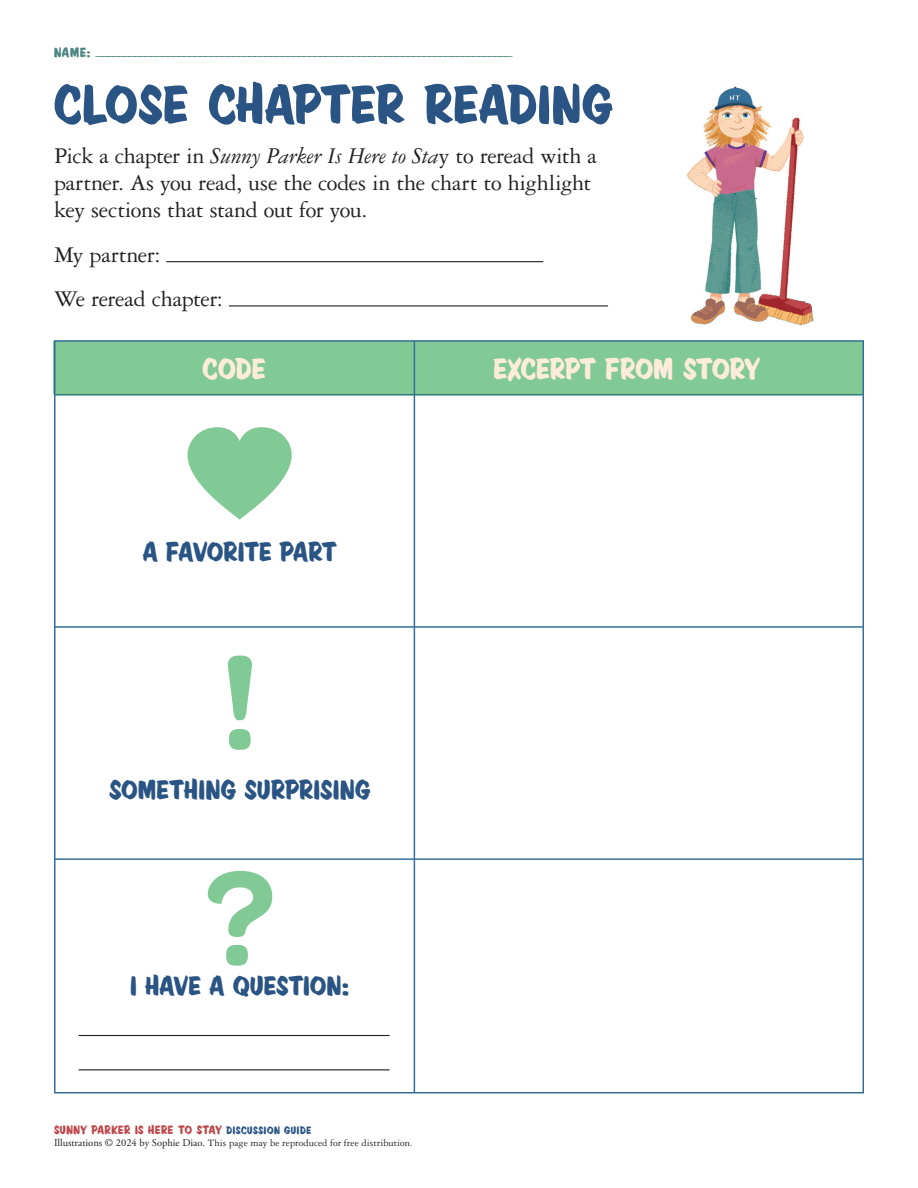
<style>
.page{position:relative;width:918px;height:1188px;background:#fff}
.page>*{position:absolute;margin:0;border:0;box-sizing:border-box;transform-origin:0 0}
.NewMainHead{font:600 142.2px "Omnes";color:#81c995}
.NewMainHead-2{font:116.25px "Love Romance";color:#81c995}
.NewMainHead-3{font:60px "Sign Painter House Showcard";letter-spacing:.015em;color:#2a5484}
.chartHead{font:33px "Sign Painter House Showcard";color:#feecdb}
.Code_titles{font:30px "Sign Painter House Showcard";letter-spacing:.015em;color:#2a5484}
.Instructions{font:24px/27px "Garamond 3 LT Std";letter-spacing:-.015em;color:#231f20}
.t1{font:700 condensed 15px "Univers LT Std";color:#4c8480}
.t2{font:13.5px "Sign Painter House Showcard";letter-spacing:.035em;color:#bd474a}
.t3{font:10.5px "Garamond 3 LT Std";letter-spacing:.005em;color:#231f20}
.s1{font-family:"Sign Painter House Showcard";font-weight:400;font-stretch:normal}
.s2{font-style:italic}
.s3{font-size:12px;color:#2a5484}
.s4{font-family:"Adobe Garamond Pro"}
</style>
<div class="page">
<div style="left:53px;top:342px;width:809px;height:52px;background:#81c995"></div>
<hr style="left:414px;top:341px;width:1px;height:751px;background:#336e9c">
<hr style="left:55px;top:394px;width:808px;height:2px;background:#2a7c77">
<hr style="left:55px;top:626px;width:808px;height:2px;background:#336e9c">
<hr style="left:55px;top:858px;width:808px;height:2px;background:#336e9c">
<hr style="left:166px;top:261px;width:377px;height:1px;background:#231f20">
<hr style="left:229px;top:305px;width:379px;height:1px;background:#231f20">
<hr style="left:79px;top:1035px;width:311px;height:1px;background:#231f20">
<hr style="left:79px;top:1069px;width:311px;height:1px;background:#231f20">
<img style="left:669px;top:86px;width:159px;height:256px">
<p class="t1" style="left:54px;top:41px;width:460px"><span class="s1">N A M E :</span> ____________________________________________________________________________</p>
<p class="NewMainHead-3" style="left:54px;top:70px;width:560px">CLOSE CHAPTER READING</p>
<p class="Instructions" style="left:54px;top:143px;width:544px">Pick a chapter in <span class="s2">Sunny Parker Is Here to Sta</span>y to reread with a partner. As you read, use the codes in the chart to highlight key sections that stand out for you.</p>
<p class="Instructions" style="left:54px;top:242px;width:108px">My partner:</p>
<p class="Instructions" style="left:54px;top:286px;width:170px">We reread chapter:</p>
<p class="chartHead" style="left:202px;top:350px;width:65px">CODE</p>
<p class="chartHead" style="left:494px;top:350px;width:268px">EXCERPT FROM STORY</p>
<p class="NewMainHead-2" style="left:182px;top:414px;width:117px">b</p>
<p class="Code_titles" style="left:143px;top:534px;width:196px">A FAVORITE PART</p>
<p class="NewMainHead" style="left:220px;top:621px;width:41px">!</p>
<p class="Code_titles" style="left:109px;top:773px;width:263px">SOMETHING SURPRISING</p>
<p class="NewMainHead" style="left:204px;top:837px;width:72px">?</p>
<p class="Code_titles" style="left:131px;top:968px;width:220px">I HAVE A QUESTION:</p>
<p class="t2" style="left:54px;top:1122px;width:259px">SUNNY PARKER IS HERE TO STAY <span class="s3">DISCUSSION GUIDE</span></p>
<p class="t3" style="left:54px;top:1137px;width:360px"><span class="s4">Illustrations © 2024 by Sophie Diao.</span> This page may be reproduced for free distribution.</p>
</div>
